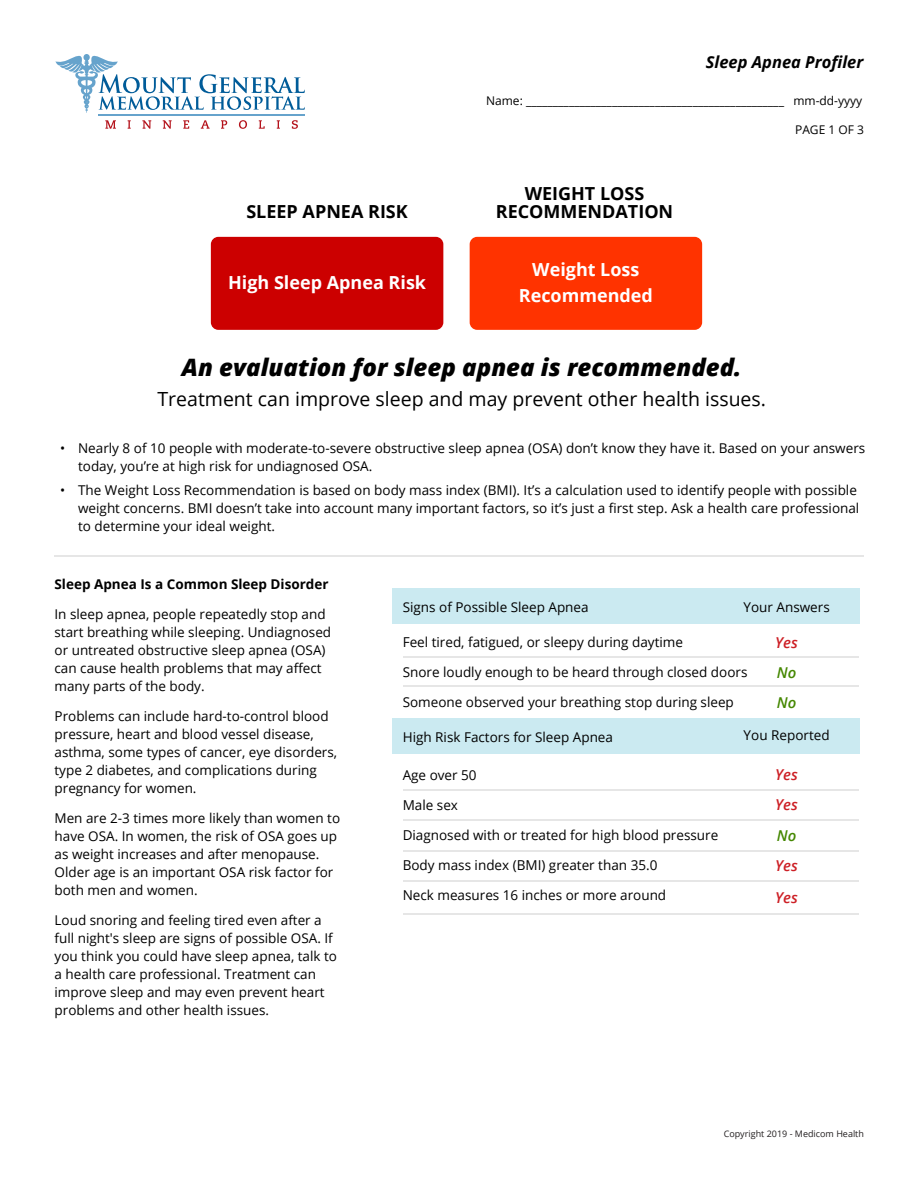
<style>
.page{position:relative;width:918px;height:1188px;background:#fff}
.page>*{position:absolute;margin:0;border:0;box-sizing:border-box;transform-origin:0 0}
.t1{font:italic 800 24px "Open Sans";color:#000}
.t2{font:19.5px "Open Sans";color:#000}
.t3{font:700 18px/25.5px "Open Sans";color:#fff;text-align:center}
.t4{font:700 18px "Open Sans";color:#000}
.t5{font:italic 700 16.5px "Open Sans";color:#000}
.t6{font:italic 600 15px/30px "Open Sans";color:#cd2026}
.t7{font:italic 600 15px/30px "Open Sans";color:#448700}
.t8{font:13.65px/30px "Open Sans";color:#000}
.t9{font:13.5px/18px "Open Sans";color:#000}
.t10{font:700 13.5px "Open Sans";color:#000}
.t11{font:12px "Open Sans";color:#000}
.t12{font:9px "Open Sans";color:#231f20}
</style>
<div class="page">
<hr style="left:99px;top:115px;width:206px;height:1px;background:#66a3cc">
<svg style="left:56px;top:54px;width:249px;height:59px"></svg>
<svg style="left:105px;top:120px;width:193px;height:9px"></svg>
<hr style="left:54px;top:555px;width:810px;height:2px;background:#e6e6e6">
<hr style="left:403px;top:656px;width:455px;height:2px;background:#e6e6e6">
<hr style="left:403px;top:686px;width:455px;height:1px;background:#e6e6e6">
<hr style="left:403px;top:790px;width:455px;height:1px;background:#e6e6e6">
<hr style="left:403px;top:819px;width:455px;height:2px;background:#e6e6e6">
<hr style="left:403px;top:850px;width:455px;height:2px;background:#e6e6e6">
<hr style="left:403px;top:880px;width:455px;height:1px;background:#e6e6e6">
<div style="left:393px;top:588px;width:467px;height:36px;background:#cbeaf1"></div>
<div style="left:393px;top:718px;width:467px;height:36px;background:#cbeaf1"></div>
<hr style="left:403px;top:913px;width:455px;height:1px;background:#e6e6e6">
<div style="left:211px;top:237px;width:232px;height:93px;background:#c00;border-radius:8px"></div>
<div style="left:470px;top:237px;width:232px;height:93px;background:#f30;border-radius:8px"></div>
<p class="t5" style="left:706px;top:50px;width:159px">Sleep Apnea Profiler</p>
<p class="t11" style="left:486px;top:93px;width:378px">Name: ________________________________________________ mm-dd-yyyy</p>
<h3 class="t4" style="left:525px;top:181px;width:121px">WEIGHT LOSS</h3>
<h3 class="t4" style="left:246px;top:199px;width:163px">SLEEP APNEA RISK</h3>
<h3 class="t4" style="left:496px;top:199px;width:179px">RECOMMENDATION</h3>
<h3 class="t3" style="left:228px;top:269px;width:199px">High Sleep Apnea Risk</h3>
<h3 class="t3" style="left:519px;top:257px;width:136px">Weight Loss<br>Recommended</h3>
<h1 class="t1" style="left:182px;top:349px;width:561px">An evaluation for sleep apnea is recommended.</h1>
<h2 class="t2" style="left:157px;top:385px;width:610px">Treatment can improve sleep and may prevent other health issues.</h2>
<p class="t11" style="left:795px;top:121px;width:70px">PAGE 1 OF 3</p>
<p class="t9" style="left:78px;top:439px;width:789px;text-indent:-18px">• Nearly 8 of 10 people with moderate-to-severe obstructive sleep apnea (OSA) don’t know they have it. Based on your answers today, you’re at high risk for undiagnosed OSA.</p>
<p class="t9" style="left:78px;top:481px;width:783px;text-indent:-18px">• The Weight Loss Recommendation is based on body mass index (BMI). It’s a calculation used to identify people with possible weight concerns. BMI doesn’t take into account many important factors, so it’s just a first step. Ask a health care professional to determine your ideal weight.</p>
<p class="t10" style="left:55px;top:575px;width:276px">Sleep Apnea Is a Common Sleep Disorder</p>
<p class="t9" style="left:55px;top:605px;width:278px">In sleep apnea, people repeatedly stop and start breathing while sleeping. Undiagnosed or untreated obstructive sleep apnea (OSA) can cause health problems that may affect many parts of the body.</p>
<p class="t9" style="left:55px;top:707px;width:284px">Problems can include hard-to-control blood pressure, heart and blood vessel disease, asthma, some types of cancer, eye disorders, type 2 diabetes, and complications during pregnancy for women.</p>
<p class="t9" style="left:55px;top:809px;width:287px">Men are 2-3 times more likely than women to have OSA. In women, the risk of OSA goes up as weight increases and after menopause.<br>Older age is an important OSA risk factor for both men and women.</p>
<p class="t9" style="left:55px;top:911px;width:284px">Loud snoring and feeling tired even after a full night's sleep are signs of possible OSA. If you think you could have sleep apnea, talk to a health care professional. Treatment can improve sleep and may even prevent heart problems and other health issues.</p>
<p class="t9" style="left:403px;top:597px;width:187px">Signs of Possible Sleep Apnea</p>
<p class="t9" style="left:743px;top:597px;width:88px">Your Answers</p>
<p class="t8" style="left:403px;top:626px;width:346px">Feel tired, fatigued, or sleepy during daytime<br>Snore loudly enough to be heard through closed doors<br>Someone observed your breathing stop during sleep</p>
<p class="t6" style="left:775px;top:627px;width:24px">Yes</p>
<p class="t7" style="left:777px;top:657px;width:21px">No<br>No</p>
<p class="t9" style="left:403px;top:728px;width:212px">High Risk Factors for Sleep Apnea</p>
<p class="t9" style="left:744px;top:726px;width:87px">You Reported</p>
<p class="t6" style="left:775px;top:759px;width:24px">Yes<br>Yes</p>
<p class="t7" style="left:777px;top:821px;width:21px">No</p>
<p class="t6" style="left:775px;top:850px;width:24px;line-height:31.5px">Yes<br>Yes</p>
<p class="t8" style="left:403px;top:760px;width:317px">Age over 50<br>Male sex<br>Diagnosed with or treated for high blood pressure<br>Body mass index (BMI) greater than 35.0<br>Neck measures 16 inches or more around</p>
<p class="t12" style="left:724px;top:1128px;width:142px">Copyright 2019 - Medicom Health</p>
</div>
